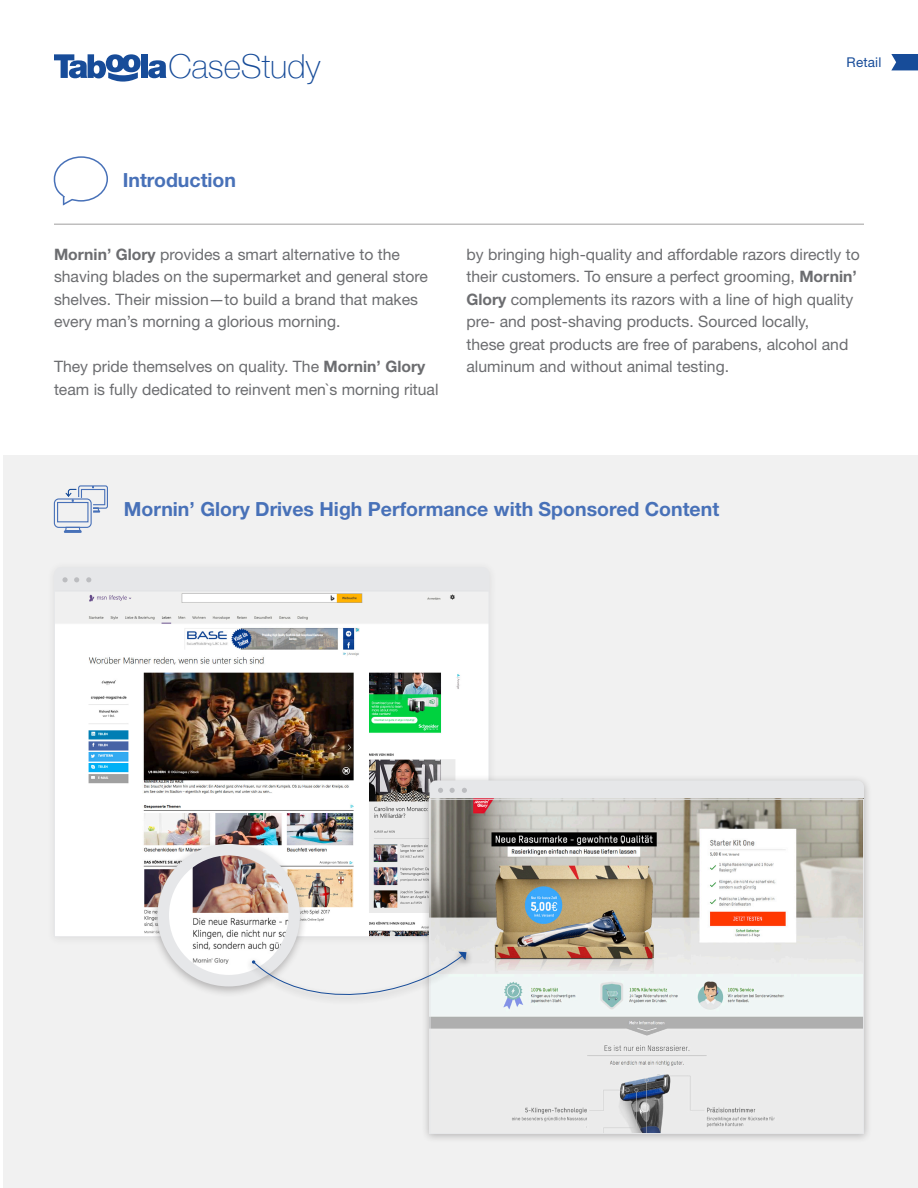
<style>
.page{position:relative;width:918px;height:1188px;background:#fff}
.page>*{position:absolute;margin:0;border:0;box-sizing:border-box;transform-origin:0 0}
.t1{font:100 33px "Helvetica Neue";color:#174c99}
.tite_1{font:700 19.5px "Helvetica Neue LT Std";color:#4871b8}
.body_text{font:15.75px/22.5px "Helvetica Neue LT Std";color:#6c6d70}
.t2{font:13.5px "Helvetica Neue LT Std";letter-spacing:.01em;color:#174c99}
.s1{font-weight:700}
</style>
<div class="page">
<div style="left:3px;top:455px;width:915px;height:733px;background:#f1f1f1"></div>
<div style="left:141px;top:54px;width:7px;height:24px;background:#174c99"></div>
<svg style="left:148px;top:60px;width:18px;height:18px"></svg>
<svg style="left:54px;top:54px;width:87px;height:28px"></svg>
<svg style="left:891px;top:54px;width:27px;height:16px"></svg>
<div style="left:46px;top:560px;width:452px;height:387px;background:#e6e7e9"></div>
<img style="left:56px;top:593px;width:431px;height:342px">
<svg style="left:62px;top:577px;width:30px;height:6px"></svg>
<svg style="left:53px;top:156px;width:55px;height:50px"></svg>
<hr style="left:54px;top:224px;width:810px;height:1px;background:#bfbebe">
<div style="left:421px;top:774px;width:451px;height:370px;background:#231f20;opacity:.3"></div>
<div style="left:430px;top:780px;width:434px;height:19px;background:#e6e7e9"></div>
<img style="left:432px;top:801px;width:430px;height:331px">
<div style="left:430px;top:799px;width:434px;height:335px;border:1px solid #e6e7e9"></div>
<div style="left:149px;top:839px;width:159px;height:158px;background:#231f20;opacity:.3"></div>
<img style="left:163px;top:850px;width:131px;height:120px">
<div style="left:157px;top:844px;width:143px;height:142px;border:12px solid #e6e7e9;border-radius:50%"></div>
<div style="left:245px;top:948px;width:228px;height:57px;background:#231f20;opacity:.6"></div>
<svg style="left:252px;top:952px;width:214px;height:60px"></svg>
<svg style="left:53px;top:485px;width:55px;height:48px"></svg>
<h1 class="t1" style="left:168px;top:41px;width:153px">CaseStudy</h1>
<p class="t2" style="left:847px;top:54px;width:36px">Retail</p>
<p class="tite_1" style="left:123px;top:168px;width:115px">Introduction</p>
<p class="body_text" style="left:54px;top:243px;width:376px"><span class="s1">Mornin’ Glory</span> provides a smart alternative to the shaving blades on the supermarket and general store shelves. Their mission—to build a brand that makes every man’s morning a glorious morning.</p>
<p class="body_text" style="left:54px;top:355px;width:386px">They pride themselves on quality. The <span class="s1">Mornin’ Glory </span>team is fully dedicated to reinvent men`s morning ritual</p>
<p class="body_text" style="left:466px;top:243px;width:395px">by bringing high-quality and affordable razors directly to their customers. To ensure a perfect grooming, <span class="s1">Mornin’ Glory</span> complements its razors with a line of high quality pre- and post-shaving products. Sourced locally,<br>these great products are free of parabens, alcohol and aluminum and without animal testing.</p>
<p class="tite_1" style="left:124px;top:497px;width:597px">Mornin’ Glory Drives High Performance with Sponsored Content</p>
</div>
